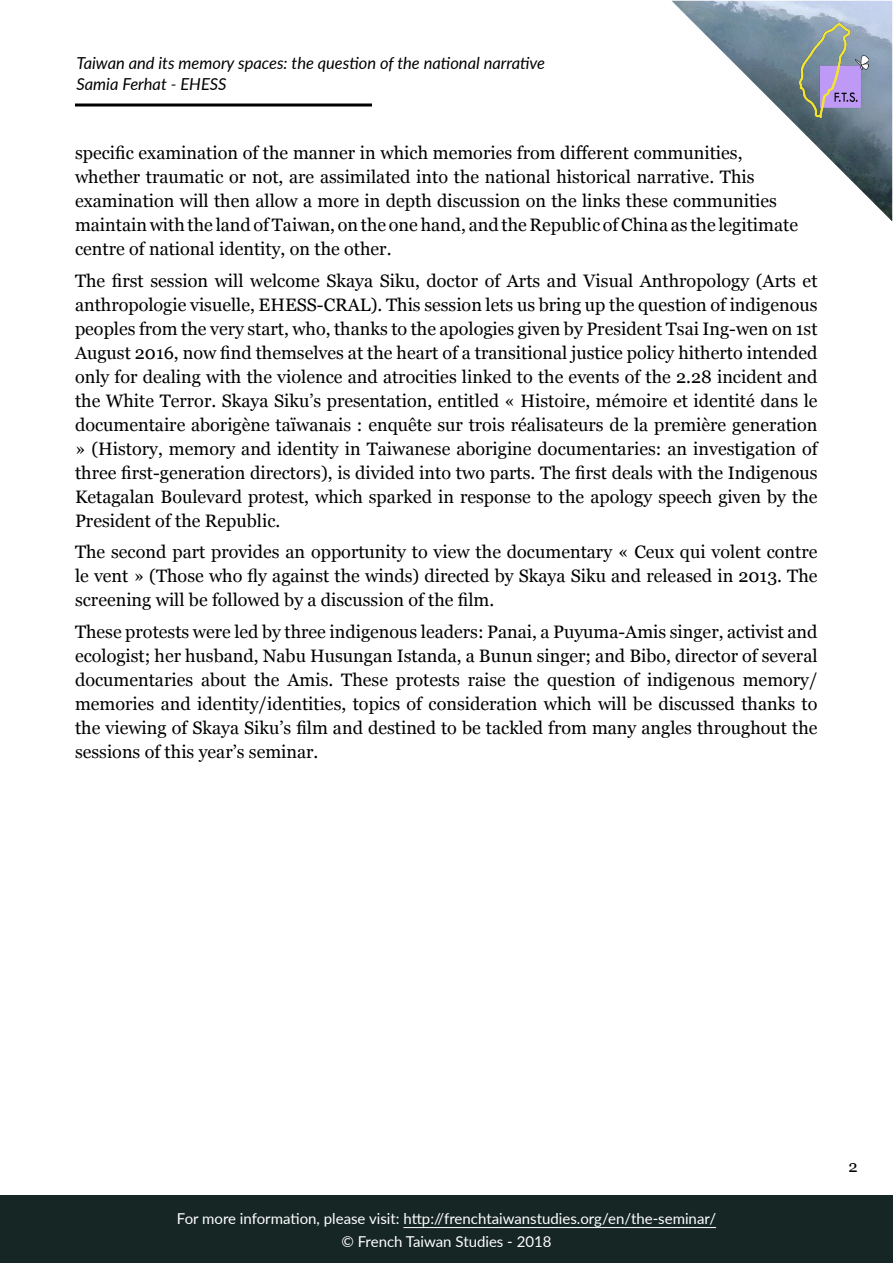
<style>
.page{position:relative;width:893px;height:1263px;background:#fff}
.page>*{position:absolute;margin:0;border:0;box-sizing:border-box;transform-origin:0 0}
.t1{font:18px/24px "Georgia";color:#000;text-align:justify}
.t2{font:italic 16.5px/21px "Lato";color:#000}
.t3{font:16.5px "Georgia";color:#000}
.t4{font:15px/22.5px "Lato";color:#fff;text-align:center}
</style>
<div class="page">
<img style="left:672px;top:1px;width:220px;height:220px">
<img style="left:799px;top:23px;width:69px;height:94px">
<hr style="left:75px;top:104px;width:297px;height:3px;background:#000">
<div style="left:0;top:1195px;width:893px;height:68px;background:#162625"></div>
<hr style="left:403px;top:1227px;width:313px;height:1px;background:#fff">
<p class="t2" style="left:76px;top:52px;width:470px">Taiwan and its memory spaces: the question of the national narrative<br>Samia Ferhat - EHESS</p>
<p class="t1" style="left:75px;top:140px;width:724px;text-align:left">specific examination of the manner in which memories from different communities, whether traumatic or not, are assimilated into the national historical narrative. This examination will then allow a more in depth discussion on the links these communities maintain with the land of Taiwan, on the one hand, and the Republic of China as the legitimate centre of national identity, on the other.</p>
<p class="t1" style="left:75px;top:268px;width:744px">The first session will welcome Skaya Siku, doctor of Arts and Visual Anthropology (Arts et anthropologie visuelle, EHESS-CRAL). This session lets us bring up the question of indigenous peoples from the very start, who, thanks to the apologies given by President Tsai Ing-wen on 1st August 2016, now find themselves at the heart of a transitional justice policy hitherto intended only for dealing with the violence and atrocities linked to the events of the 2.28 incident and the White Terror. Skaya Siku’s presentation, entitled « Histoire, mémoire et identité dans le documentaire aborigène taïwanais : enquête sur trois réalisateurs de la première generation » (History, memory and identity in Taiwanese aborigine documentaries: an investigation of three first-generation directors), is divided into two parts. The first deals with the Indigenous Ketagalan Boulevard protest, which sparked in response to the apology speech given by the President of the Republic.</p>
<p class="t1" style="left:75px;top:539px;width:744px">The second part provides an opportunity to view the documentary « Ceux qui volent contre le vent » (Those who fly against the winds) directed by Skaya Siku and released in 2013. The screening will be followed by a discussion of the film.</p>
<p class="t1" style="left:75px;top:619px;width:744px">These protests were led by three indigenous leaders: Panai, a Puyuma-Amis singer, activist and ecologist; her husband, Nabu Husungan Istanda, a Bunun singer; and Bibo, director of several documentaries about the Amis. These protests raise the question of indigenous memory/ memories and identity/identities, topics of consideration which will be discussed thanks to the viewing of Skaya Siku’s film and destined to be tackled from many angles throughout the sessions of this year’s seminar.</p>
<p class="t4" style="left:177px;top:1207px;width:541px">For more information, please visit: http://frenchtaiwanstudies.org/en/the-seminar/ © French Taiwan Studies - 2018</p>
<p class="t3" style="left:848px;top:1154px;width:11px">2</p>
</div>
